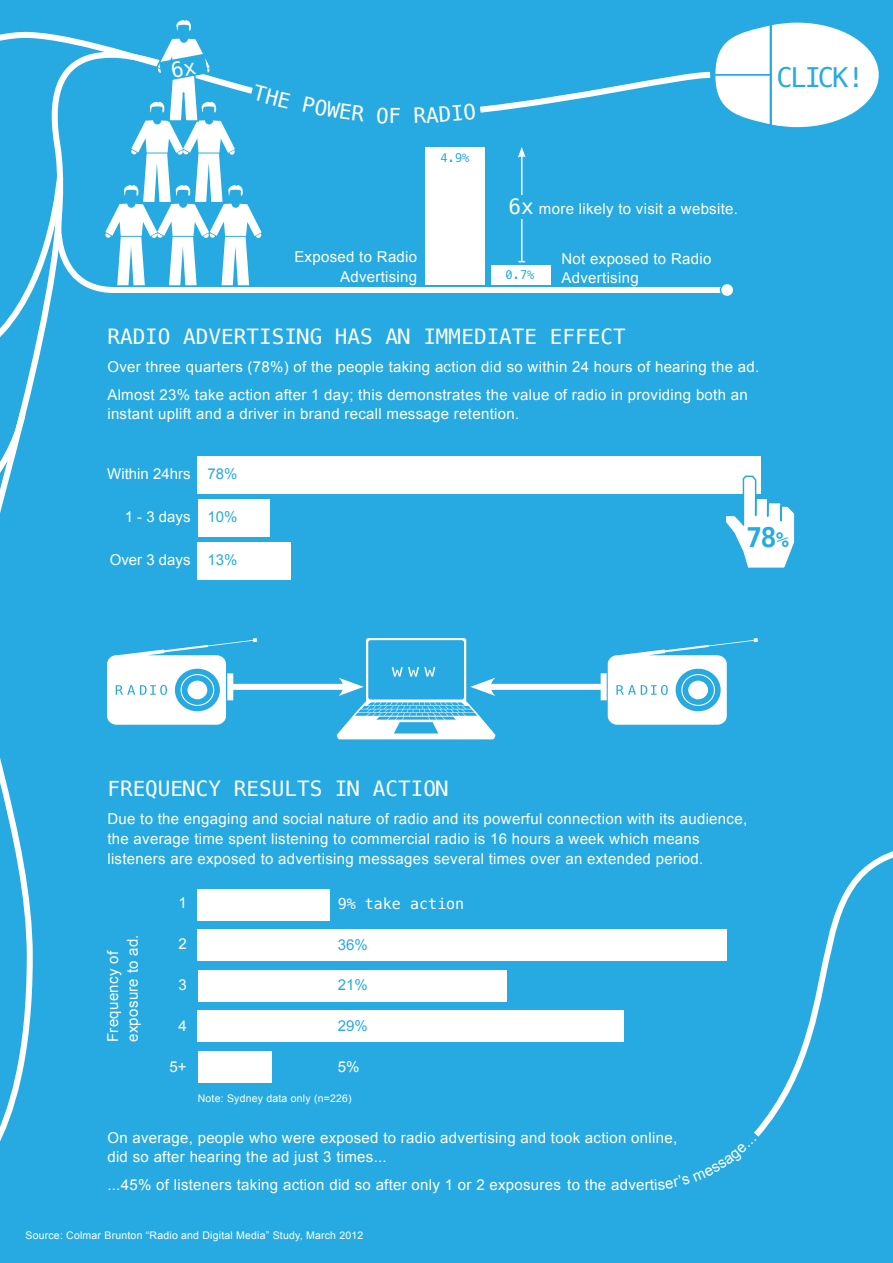
<style>
.page{position:relative;width:893px;height:1263px;background:#27aae1}
.page>*{position:absolute;margin:0;border:0;box-sizing:border-box;transform-origin:0 0}
.t1{font:27px "Menlo";color:#27aae1}
.t2{font:700 27px "Menlo";color:#27aae1}
.t3{font:21px "Menlo";color:#fff}
.t4{font:15px/19.5px "Arial";letter-spacing:.02em;color:#fff}
.t5{font:15px "Arial";color:#fff}
.t6{font:15px "Arial";color:#27aae1}
.t7{font:15px "Menlo";color:#fff}
.t8{font:12px "Menlo";color:#27aae1}
.t9{font:10.5px "Arial";letter-spacing:.02em;color:#fff}
.s1{font-family:"Menlo";font-size:21px}
.s2{font-size:21px}
</style>
<div class="page">
<div style="left:0;top:401px;width:169px;height:797px;background:#27aae1"></div>
<div style="left:425px;top:147px;width:60px;height:137px;background:#fff"></div>
<div style="left:198px;top:542px;width:93px;height:37px;background:#fff"></div>
<div style="left:198px;top:499px;width:71px;height:37px;background:#fff"></div>
<div style="left:198px;top:456px;width:563px;height:37px;background:#fff"></div>
<div style="left:198px;top:1051px;width:73px;height:31px;background:#fff"></div>
<div style="left:198px;top:1011px;width:426px;height:31px;background:#fff"></div>
<div style="left:198px;top:970px;width:309px;height:31px;background:#fff"></div>
<div style="left:198px;top:930px;width:529px;height:31px;background:#fff"></div>
<div style="left:198px;top:889px;width:132px;height:32px;background:#fff"></div>
<svg style="left:0;top:407px;width:30px;height:203px;background:#40b4e4"></svg>
<hr style="left:521px;top:155px;width:1px;height:107px;background:#fff">
<svg style="left:518px;top:147px;width:8px;height:10px"></svg>
<div style="left:507px;top:196px;width:29px;height:23px;background:#27aae1"></div>
<svg style="left:291px;top:210px;width:442px;height:86px"></svg>
<svg style="left:107px;top:638px;width:150px;height:87px"></svg>
<div style="left:485px;top:684px;width:119px;height:6px;background:#fff"></div>
<div style="left:601px;top:673px;width:6px;height:27px;background:#fff"></div>
<div style="left:230px;top:684px;width:119px;height:6px;background:#fff"></div>
<div style="left:227px;top:673px;width:6px;height:27px;background:#fff"></div>
<svg style="left:337px;top:638px;width:158px;height:101px"></svg>
<div style="left:720px;top:283px;width:14px;height:14px;background:#fff;border-radius:50%"></div>
<div style="left:720px;top:283px;width:14px;height:14px;border:2px solid #27aae1;border-radius:50%"></div>
<div style="left:303px;top:97px;width:62px;height:25px;background:#27aae1"></div>
<svg style="left:377px;top:107px;width:11px;height:17px"></svg>
<svg style="left:415px;top:23px;width:464px;height:104px"></svg>
<svg style="left:0;top:20px;width:291px;height:381px"></svg>
<svg style="left:608px;top:475px;width:285px;height:715px;background:#3cb2e3"></svg>
<h2 class="t3" style="left:389px;top:101px;width:14px">F</h2>
<p class="t8" style="left:441px;top:150px;width:30px">4.9%</p>
<p class="t4" style="left:294px;top:247px;width:124px;text-align:right">Exposed to Radio<br>Advertising</p>
<p class="t4" style="left:509px;top:199px;width:231px"><span class="s1">6X</span> more likely to visit a website.</p>
<p class="t8" style="left:506px;top:266px;width:30px">0.7%</p>
<p class="t4" style="left:561px;top:249px;width:151px">Not exposed to Radio<br>Advertising</p>
<h2 class="t3" style="left:107px;top:322px;width:329px">RADIO ADVERTISING HAS AN IMM</h2>
<h2 class="t3" style="left:461px;top:322px;width:165px">EDIATE E FFECT</h2>
<p class="t4" style="left:107px;top:353px;width:653px;line-height:28px">Over three quarters (78%) of the people taking action did so within 24 hours of hearing the ad.<br>Almost 23% take action after 1 day; this demonstrates the value of radio in providing both an</p>
<p class="t4" style="left:107px;top:404px;width:413px">instant uplift and a driver in brand recall message retention.</p>
<h1 class="t1" style="left:776px;top:59px;width:15px">CLIC</h1>
<h1 class="t1" style="left:832px;top:59px;width:33px">K!</h1>
<p class="t5" style="left:107px;top:464px;width:85px">Within 24hrs</p>
<p class="t4" style="left:125px;top:507px;width:67px">1 - 3 days</p>
<p class="t5" style="left:110px;top:550px;width:82px">Over 3 days</p>
<p class="t6" style="left:208px;top:464px;width:32px">78%</p>
<p class="t6" style="left:208px;top:507px;width:32px">10%</p>
<p class="t6" style="left:208px;top:550px;width:32px">13%</p>
<h1 class="t2" style="left:746px;top:519px;width:44px">78<span class="s2">%</span></h1>
<h2 class="t3" style="left:107px;top:775px;width:343px">FREQUENCY RESULTS IN ACTION</h2>
<p class="t4" style="left:107px;top:810px;width:641px">Due to the engaging and social nature of radio and its powerful connection with its audience, the average time spent listening to commercial radio is 16 hours a week which means listeners are exposed to advertising messages several times over an extended period.</p>
<p class="t4" style="left:103px;top:1042px;width:109px;rotate:-90deg">Frequency of exposure to ad.</p>
<p class="t4" style="left:178px;top:893px;width:10px">1</p>
<p class="t4" style="left:178px;top:934px;width:10px">2</p>
<p class="t4" style="left:178px;top:975px;width:10px">3</p>
<p class="t4" style="left:178px;top:1016px;width:10px">4</p>
<p class="t4" style="left:170px;top:1057px;width:19px">5+</p>
<p class="t7" style="left:338px;top:893px;width:128px">9% TAKE ACTION</p>
<p class="t6" style="left:338px;top:934px;width:32px">36%</p>
<p class="t6" style="left:338px;top:975px;width:32px">21%</p>
<p class="t6" style="left:338px;top:1016px;width:32px">29%</p>
<p class="t4" style="left:338px;top:1057px;width:23px">5%</p>
<p class="t9" style="left:198px;top:1092px;width:156px">Note: Sydney data only (n=226)</p>
<p class="t4" style="left:107px;top:1128px;width:571px">On average, people who were exposed to radio advertising and took action online, did so after hearing the ad just 3 times...</p>
<p class="t4" style="left:107px;top:1175px;width:544px">...45% of listeners taking action did so after only 1 or 2 exposures to the adver</p>
<p class="t9" style="left:25px;top:1228px;width:339px">Source: Colmar Brunton “Radio and Digital Media” Study, March 2012</p>
</div>
